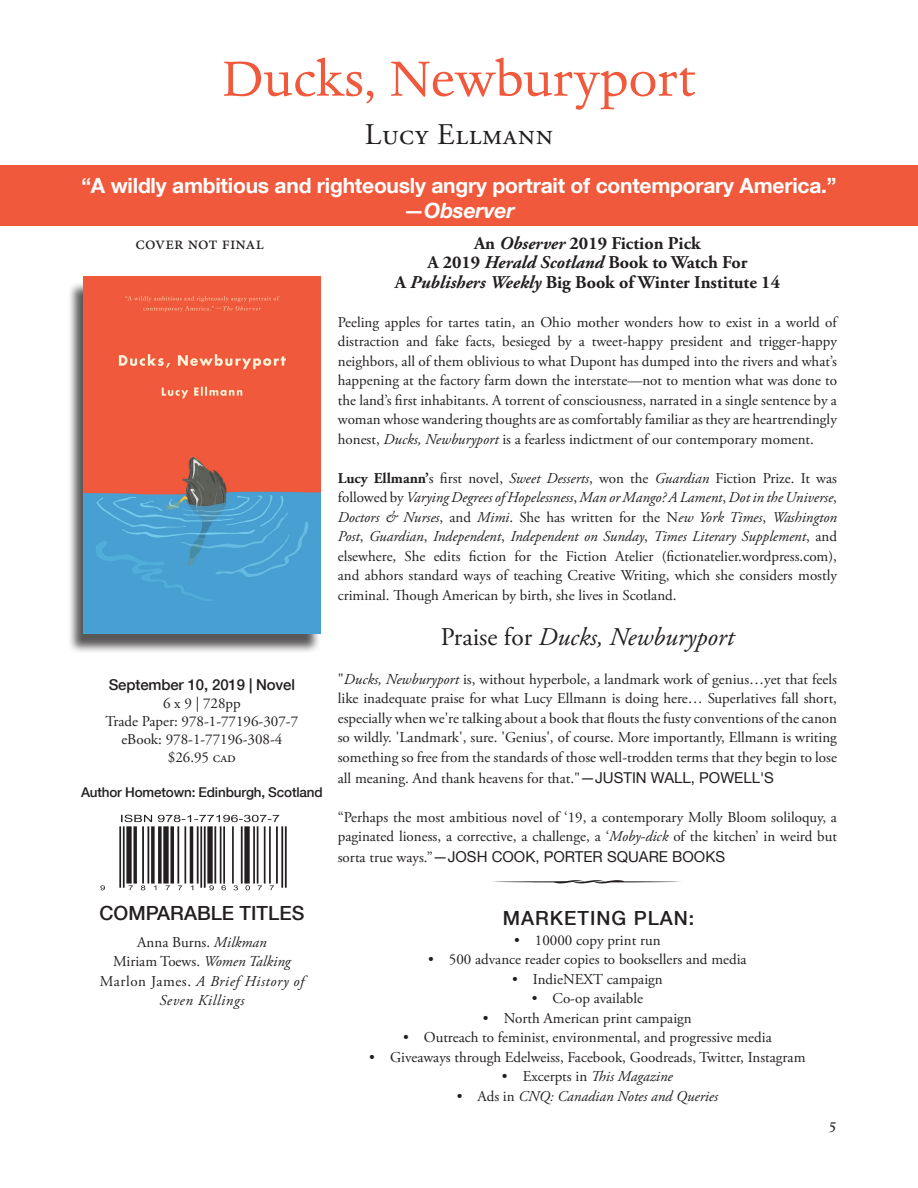
<style>
.page{position:relative;width:918px;height:1188px;background:#fff}
.page>*{position:absolute;margin:0;border:0;box-sizing:border-box;transform-origin:0 0}
.t1{font:57px "Dante";color:#f0593c}
.t2{font:30px "Adobe Garamond Pro";letter-spacing:.025em;color:#231f20}
.t3{font:italic 25.5px "Adobe Garamond Pro";color:#231f20}
.t4{font:700 21px "Helvetica Neue LT Com";letter-spacing:-.01em;color:#fff}
.t5{font:italic 700 21px "Helvetica Neue LT Com";letter-spacing:-.01em;color:#fff}
.t6{font:500 19.5px "Helvetica Neue LT Com";color:#231f20}
.t7{font:500 19.5px "Helvetica Neue LT Com";letter-spacing:.05em;color:#231f20}
.t8{font:700 18px "Adobe Garamond Pro";color:#231f20}
.t9{font:18px "Minion Pro";color:#231f20}
.t10{font:18px "Dante";color:#231f20}
.t11{font:15px/19.5px "Adobe Garamond Pro";color:#231f20;text-align:justify}
.t12{font:italic 15px "Adobe Garamond Pro";color:#231f20}
.t13{font:15px "Helvetica Neue LT Com";color:#231f20}
.t14{font:italic 15px/19.5px "Adobe Garamond Pro";letter-spacing:.04em;color:#231f20;text-align:center}
.t15{font:500 15px "Helvetica Neue LT Com";letter-spacing:-.01em;color:#231f20}
.t16{font:500 13.5px "Helvetica Neue LT Com";letter-spacing:-.01em;color:#231f20}
.s1{font-style:normal}
.s2{font-style:italic}
.s3{font-weight:700}
.s4{font-family:"Helvetica Neue LT Com"}
.s5{font-family:"Adobe Garamond Pro"}
</style>
<div class="page">
<div style="left:0;top:166px;width:918px;height:60px;background:#f0593c"></div>
<div style="left:67px;top:281px;width:254px;height:373px;background:#231f20;opacity:.75"></div>
<img style="left:83px;top:277px;width:238px;height:356px">
<img style="left:101px;top:814px;width:186px;height:77px">
<p class="t1" style="left:222px;top:44px;width:475px">Ducks, Newburyport</p>
<p class="t2" style="left:365px;top:116px;width:190px">Lucy Ellmann</p>
<p class="t4" style="left:81px;top:172px;width:757px">“A wildly ambitious and righteously angry portrait of contemporary America.”</p>
<p class="t5" style="left:403px;top:198px;width:113px"><span class="s1">—</span>Observer</p>
<p class="t9" style="left:135px;top:231px;width:130px">cover not final</p>
<p class="t15" style="left:109px;top:676px;width:188px">September 10, 2019 | Novel</p>
<p class="t11" style="left:163px;top:694px;width:79px">6 x 9 | 728pp</p>
<p class="t11" style="left:106px;top:712px;width:194px">Trade Paper: 978-1-77196-307-7</p>
<p class="t11" style="left:121px;top:730px;width:163px">eBook: 978-1-77196-308-4</p>
<p class="t11" style="left:168px;top:748px;width:69px">$26.95 cad</p>
<p class="t16" style="left:81px;top:784px;width:243px">Author Hometown: Edinburgh, Scotland</p>
<p class="t8" style="left:474px;top:233px;width:228px">An <span class="s2">Observer</span> 2019 Fiction Pick</p>
<p class="t8" style="left:427px;top:252px;width:322px">A 2019 <span class="s2">Herald Scotland</span> Book to Watch For</p>
<p class="t8" style="left:395px;top:272px;width:387px">A <span class="s2">Publishers Weekly</span> Big Book of Winter Institute 14</p>
<p class="t11" style="left:338px;top:313px;width:502px">Peeling apples for tartes tatin, an Ohio mother wonders how to exist in a world of distraction and fake facts, besieged by a tweet-happy president and trigger-happy neighbors, all of them oblivious to what Dupont has dumped into the rivers and what’s happening at the factory farm down the interstate—not to mention what was done to the land’s first inhabitants. A torrent of consciousness, narrated in a single sentence by a woman whose wandering thoughts are as comfortably familiar as they are heartrendingly honest, <span class="s2">Ducks, Newburyport</span> is a fearless indictment of our contemporary moment.</p>
<p class="t11" style="left:338px;top:469px;width:501px"><span class="s3">Lucy Ellmann’</span>s first novel, <span class="s2">Sweet Desserts</span>, won the <span class="s2">Guardian</span> Fiction Prize. It was followed by <span class="s2">Varying Degrees of Hopelessness</span>, <span class="s2">Man or Mango? A Lament</span>, <span class="s2">Dot in the Universe</span>, <span class="s2">Doctors &amp; Nurses</span>, and <span class="s2">Mimi</span>. She has written for the N<span class="s2">ew York Times</span>, <span class="s2">Washington Post</span>, <span class="s2">Guardian</span>, <span class="s2">Independent</span>, <span class="s2">Independent on Sunday</span>, <span class="s2">Times Literary Supplement</span>, and elsewhere, She edits fiction for the Fiction Atelier (fictionatelier.wordpress.com), and abhors standard ways of teaching Creative Writing, which she considers mostly criminal. Though American by birth, she lives in Scotland.</p>
<p class="t3" style="left:441px;top:621px;width:295px"><span class="s1">Praise for</span> Ducks, Newburyport</p>
<p class="t11" style="left:338px;top:670px;width:501px">"<span class="s2">Ducks, Newburyport</span> is, without hyperbole, a landmark work of genius…yet that feels like inadequate praise for what Lucy Ellmann is doing here… Superlatives fall short, especially when we're talking about a book that flouts the fusty conventions of the canon so wildly. 'Landmark', sure. 'Genius', of course. More importantly, Ellmann is writing something so free from the standards of those well-trodden terms that they begin to lose</p>
<p class="t11" style="left:338px;top:769px;width:438px">all meaning. And thank heavens for that."<span class="s4">—JUSTIN WALL, POWELL'S</span></p>
<p class="t11" style="left:338px;top:808px;width:501px">“Perhaps the most ambitious novel of ‘19, a contemporary Molly Bloom soliloquy, a paginated lioness, a corrective, a challenge, a ‘<span class="s2">Moby-dick</span> of the kitchen’ in weird but</p>
<p class="t13" style="left:338px;top:848px;width:389px"><span class="s5">sorta true ways.”</span>—JOSH COOK, PORTER SQUARE BOOKS</p>
<p class="t6" style="left:99px;top:901px;width:206px">COMPARABLE TITLES</p>
<p class="t11" style="left:137px;top:933px;width:131px">Anna Burns. <span class="s2">Milkman</span></p>
<p class="t11" style="left:113px;top:952px;width:179px">Miriam Toews. <span class="s2">Women Talking</span></p>
<p class="t14" style="left:100px;top:972px;width:206px"><span class="s1">Marlon James.</span> A Brief History of<br>Seven Killings</p>
<p class="t7" style="left:503px;top:907px;width:193px">MARKETING PLAN:</p>
<p class="t11" style="left:514px;top:931px;width:148px">• 10000 copy print run</p>
<p class="t11" style="left:428px;top:950px;width:320px">• 500 advance reader copies to booksellers and media</p>
<p class="t11" style="left:512px;top:970px;width:152px">• IndieNEXT campaign</p>
<p class="t11" style="left:532px;top:989px;width:113px">• Co-op available</p>
<p class="t11" style="left:483px;top:1009px;width:210px">• North American print campaign</p>
<p class="t11" style="left:403px;top:1028px;width:370px">• Outreach to feminist, environmental, and progressive media</p>
<p class="t11" style="left:369px;top:1048px;width:438px">• Giveaways through Edelweiss, Facebook, Goodreads, Twitter, Instagram</p>
<p class="t12" style="left:502px;top:1068px;width:172px"><span class="s1">• Excerpts in</span> This Magazine</p>
<p class="t12" style="left:457px;top:1087px;width:263px"><span class="s1">• Ads in</span> CNQ: Canadian Notes and Queries</p>
<p class="t10" style="left:829px;top:1115px;width:10px">5</p>
</div>
